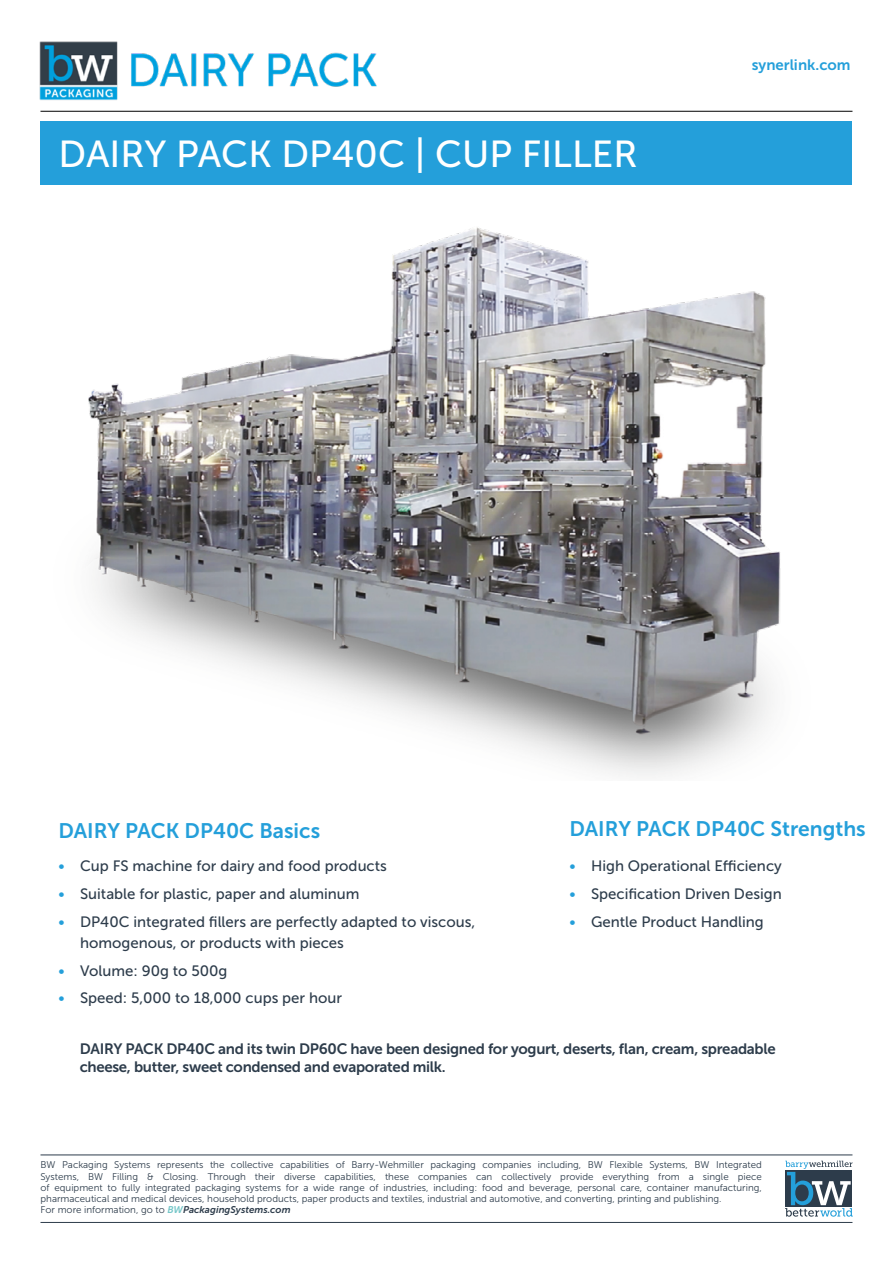
<style>
.page{position:relative;width:893px;height:1263px;background:#fff}
.page>*{position:absolute;margin:0;border:0;box-sizing:border-box;transform-origin:0 0}
.t1{font:37.5px "Museo Sans 500";color:#fff}
.t2{font:21px "Museo Sans 700";color:#249fda}
.t3{font:15px/21px "Museo Sans 500";color:#2d3c4b}
.t4{font:15px/18px "Museo Sans 700";letter-spacing:-.02em;color:#2d3c4b}
.t5{font:15px "Museo Sans 700";color:#249fda}
.t6{font:9.75px/11.2px "Museo Sans 300";color:#2d3c4b}
.s1{color:#249fda}
.s2{font-family:"Museo Sans 700";font-style:italic;color:#74c6c8}
.s3{font-family:"Museo Sans 700";font-style:italic}
</style>
<div class="page">
<div style="left:40px;top:122px;width:812px;height:63px;background:#249fda"></div>
<hr style="left:40px;top:111px;width:812px;height:1px;background:#000">
<hr style="left:41px;top:1222px;width:811px;height:1px;background:#2d3c4b">
<hr style="left:41px;top:1155px;width:811px;height:1px;background:#2d3c4b">
<svg style="left:785px;top:1161px;width:68px;height:56px"></svg>
<img style="left:39px;top:41px;width:338px;height:59px">
<img style="left:88px;top:227px;width:693px;height:549px">
<h1 class="t1" style="left:58px;top:134px;width:580px">DAIRY PACK DP40C | CUP FILLER</h1>
<h3 class="t5" style="left:752px;top:57px;width:100px">synerlink.com</h3>
<h2 class="t2" style="left:58px;top:819px;width:263px">DAIRY PACK DP40C Basics</h2>
<h3 class="t3" style="left:58px;top:856px;width:330px"><span class="s1">•</span> Cup FS machine for dairy and food products</h3>
<h3 class="t3" style="left:58px;top:883px;width:303px"><span class="s1">•</span> Suitable for plastic, paper and aluminum</h3>
<h3 class="t3" style="left:80px;top:911px;width:397px;text-indent:-22px"><span class="s1">•</span> DP40C integrated fillers are perfectly adapted to viscous, homogenous, or products with pieces</h3>
<h3 class="t3" style="left:58px;top:960px;width:170px"><span class="s1">•</span> Volume: 90g to 500g</h3>
<h3 class="t3" style="left:58px;top:988px;width:285px"><span class="s1">•</span> Speed: 5,000 to 18,000 cups per hour</h3>
<h2 class="t2" style="left:569px;top:817px;width:298px">DAIRY PACK DP40C Strengths</h2>
<h3 class="t3" style="left:569px;top:856px;width:214px"><span class="s1">•</span> High Operational Efficiency</h3>
<h3 class="t3" style="left:569px;top:883px;width:214px"><span class="s1">•</span> Specification Driven Design</h3>
<h3 class="t3" style="left:569px;top:911px;width:196px"><span class="s1">•</span> Gentle Product Handling</h3>
<h3 class="t4" style="left:80px;top:1040px;width:697px">DAIRY PACK DP40C and its twin DP60C have been designed for yogurt, deserts, flan, cream, spreadable cheese, butter, sweet condensed and evaporated milk.</h3>
<p class="t6" style="left:40px;top:1159px;width:723px">BW Packaging Systems represents the collective capabilities of Barry-Wehmiller packaging companies including, BW Flexible Systems, BW Integrated Systems, BW Filling &amp; Closing. Through their diverse capabilities, these companies can collectively provide everything from a single piece of equipment to fully integrated packaging systems for a wide range of industries, including: food and beverage, personal care, container manufacturing, pharmaceutical and medical devices, household products, paper products and textiles, industrial and automotive, and converting, printing and publishing.<br>For more information, go to <span class="s2">BW</span><span class="s3">PackagingSystems.com</span></p>
</div>
